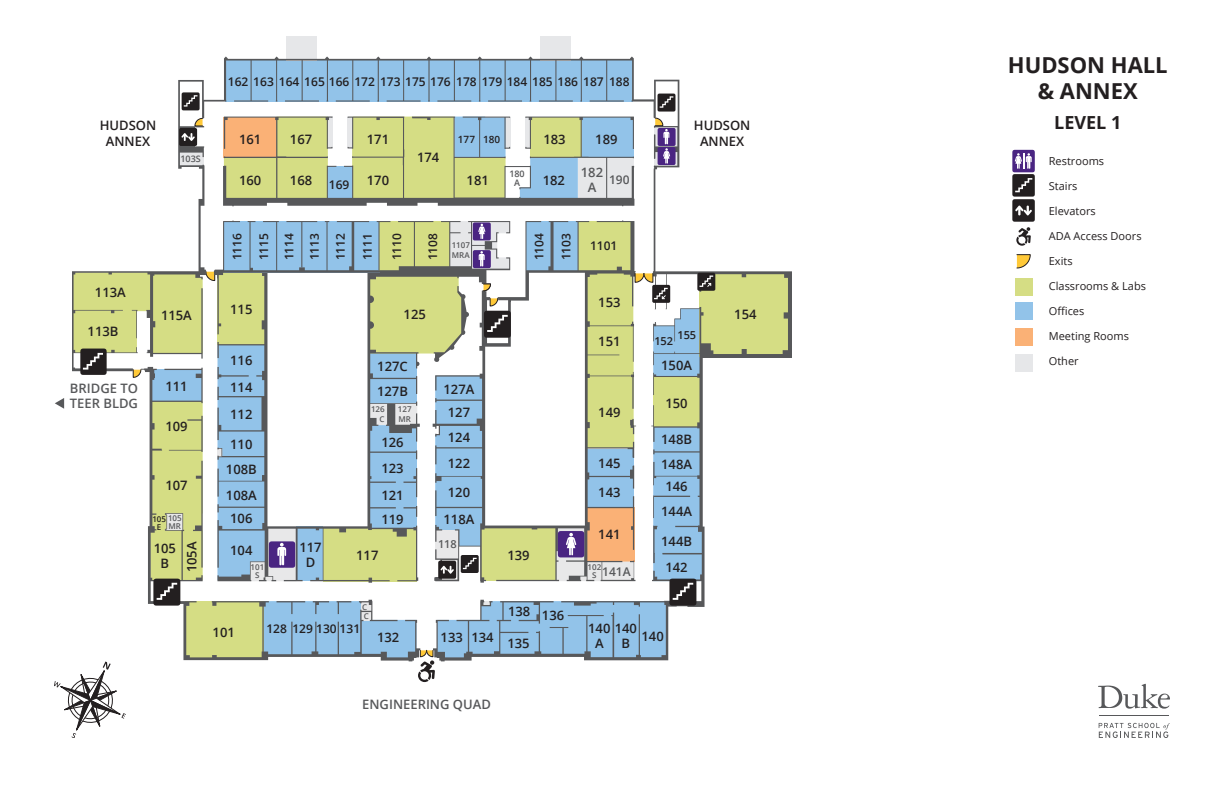
<style>
.page{position:relative;width:1224px;height:792px;background:#fff}
.page>*{position:absolute;margin:0;border:0;box-sizing:border-box;transform-origin:0 0}
.t1{font:700 22px/26.4px "Open Sans";color:#231f20;text-align:center}
.t2{font:700 18px "Open Sans";color:#231f20}
.t3{font:600 13px/15.6px "Open Sans";color:#231f20;text-align:center}
.t4{font:600 13px/15px "Open Sans";color:#57585a}
.t5{font:600 12px/25.5px "Open Sans";color:#231f20;text-align:justify}
.t6{font:600 12px "Open Sans";color:#57585a}
.t7{font:11px "Open Sans";color:#231f20}
.t8{font:600 11px "Open Sans";color:#231f20}
.t9{font:600 11px "Open Sans";color:#57585a}
.t10{font:600 10px "Open Sans";color:#231f20}
.t11{font:600 9px/9px "Open Sans";color:#57585a;text-align:center}
.t12{font:600 8px/9.6px "Open Sans";color:#57585a}
.t13{font:600 8px/8px "Open Sans";color:#231f20;text-align:center}
</style>
<div class="page">
<svg style="left:715px;top:271px;width:77px;height:87px;background:#c3ca7e"></svg>
<div style="left:287px;top:36px;width:30px;height:25px;background:#e6e7e9"></div>
<div style="left:541px;top:36px;width:30px;height:25px;background:#e6e7e9"></div>
<svg style="left:178px;top:57px;width:501px;height:163px"></svg>
<svg style="left:182px;top:92px;width:18px;height:18px"></svg>
<svg style="left:179px;top:118px;width:24px;height:28px"></svg>
<svg style="left:654px;top:94px;width:22px;height:71px"></svg>
<svg style="left:1016px;top:254px;width:15px;height:15px"></svg>
<svg style="left:1012px;top:150px;width:23px;height:96px"></svg>
<svg style="left:54px;top:220px;width:661px;height:518px"></svg>
<hr style="left:1099px;top:715px;width:70px;height:1px;background:#57585a">
<svg style="left:1099px;top:723px;width:71px;height:15px"></svg>
<svg style="left:1098px;top:684px;width:72px;height:25px"></svg>
<div style="left:1015px;top:278px;width:18px;height:18px;background:#d5dd84"></div>
<div style="left:1015px;top:302px;width:18px;height:18px;background:#92c3e9"></div>
<div style="left:1015px;top:328px;width:18px;height:18px;background:#fab176"></div>
<div style="left:1015px;top:354px;width:18px;height:18px;background:#e6e7e9"></div>
<p class="t5" style="left:228px;top:69px;width:403px">162 163 164 165 166 172 173 175 176 178 179 184 185 186 187 188</p>
<p class="t3" style="left:100px;top:117px;width:58px">HUDSON<br>ANNEX</p>
<p class="t3" style="left:694px;top:117px;width:58px">HUDSON<br>ANNEX</p>
<p class="t3" style="left:543px;top:131px;width:24px">183</p>
<p class="t3" style="left:595px;top:131px;width:24px">189</p>
<p class="t3" style="left:239px;top:131px;width:24px">161</p>
<p class="t3" style="left:239px;top:172px;width:24px">160</p>
<p class="t3" style="left:290px;top:131px;width:24px">167</p>
<p class="t3" style="left:367px;top:131px;width:24px">171</p>
<p class="t10" style="left:458px;top:132px;width:44px">177 180</p>
<p class="t3" style="left:467px;top:172px;width:24px">181</p>
<p class="t3" style="left:543px;top:172px;width:24px">182</p>
<p class="t4" style="left:581px;top:164px;width:24px;text-align:center">182<br>A</p>
<p class="t6" style="left:609px;top:172px;width:22px">190</p>
<p class="t3" style="left:417px;top:150px;width:24px">174</p>
<p class="t11" style="left:180px;top:155px;width:22px">103S</p>
<p class="t11" style="left:509px;top:169px;width:17px">180<br>A</p>
<p class="t5" style="left:329px;top:171px;width:22px">169</p>
<p class="t3" style="left:367px;top:172px;width:24px">170</p>
<p class="t3" style="left:290px;top:172px;width:24px">168</p>
<p class="t3" style="left:95px;top:284px;width:32px">113A</p>
<p class="t3" style="left:88px;top:323px;width:32px">113B</p>
<p class="t4" style="left:70px;top:380px;width:70px">BRIDGE TO<br>TEER BLDG</p>
<p class="t3" style="left:161px;top:307px;width:32px">115A</p>
<p class="t3" style="left:165px;top:378px;width:24px">111</p>
<p class="t3" style="left:165px;top:418px;width:24px">109</p>
<p class="t3" style="left:165px;top:477px;width:24px">107</p>
<p class="t13" style="left:152px;top:515px;width:15px">105<br>E</p>
<p class="t12" style="left:168px;top:514px;width:15px;line-height:8px">105<br>MR</p>
<p class="t3" style="left:154px;top:540px;width:24px">105<br>B</p>
<p class="t3" style="left:184px;top:572px;width:32px;rotate:-90deg">105A</p>
<p class="t5" style="left:224px;top:260px;width:29px;rotate:-90deg">1116</p>
<p class="t5" style="left:251px;top:260px;width:29px;rotate:-90deg">1115<br>1114<br>1113<br>1112</p>
<p class="t5" style="left:354px;top:260px;width:29px;rotate:-90deg">1111</p>
<p class="t5" style="left:384px;top:260px;width:29px;rotate:-90deg">1110</p>
<p class="t5" style="left:420px;top:260px;width:29px;rotate:-90deg">1108</p>
<p class="t5" style="left:526px;top:260px;width:29px;rotate:-90deg">1104</p>
<p class="t5" style="left:553px;top:260px;width:29px;rotate:-90deg">1103</p>
<p class="t12" style="left:452px;top:240px;width:20px">1107</p>
<p class="t5" style="left:590px;top:233px;width:29px">1101</p>
<p class="t12" style="left:452px;top:250px;width:19px">MRA</p>
<p class="t3" style="left:230px;top:301px;width:24px">115</p>
<p class="t3" style="left:404px;top:307px;width:24px">125</p>
<p class="t3" style="left:598px;top:294px;width:24px">153</p>
<p class="t3" style="left:598px;top:333px;width:24px">151</p>
<p class="t3" style="left:230px;top:352px;width:24px">116</p>
<p class="t3" style="left:230px;top:379px;width:24px">114</p>
<p class="t3" style="left:377px;top:354px;width:32px;line-height:24.6px;text-align:left">127C<br>127B</p>
<p class="t3" style="left:444px;top:381px;width:32px">127A</p>
<p class="t3" style="left:230px;top:406px;width:24px">112</p>
<p class="t12" style="left:371px;top:404px;width:15px;text-align:right">126<br>C</p>
<p class="t12" style="left:398px;top:404px;width:15px">127<br>MR</p>
<p class="t3" style="left:448px;top:405px;width:24px">127</p>
<p class="t3" style="left:598px;top:404px;width:24px">149</p>
<p class="t3" style="left:230px;top:436px;width:24px">110</p>
<p class="t3" style="left:226px;top:461px;width:32px">108B</p>
<p class="t3" style="left:226px;top:487px;width:32px">108A</p>
<p class="t3" style="left:230px;top:510px;width:24px">106</p>
<p class="t3" style="left:230px;top:542px;width:24px">104</p>
<p class="t12" style="left:251px;top:563px;width:15px;line-height:8px;text-align:center">101<br>S</p>
<p class="t3" style="left:299px;top:539px;width:24px">117<br>D</p>
<p class="t3" style="left:381px;top:429px;width:24px;line-height:25.7px;text-align:left">126<br>123</p>
<p class="t3" style="left:381px;top:483px;width:24px;line-height:24.2px;text-align:left">121<br>119</p>
<p class="t3" style="left:356px;top:547px;width:24px">117</p>
<p class="t3" style="left:448px;top:429px;width:24px">124</p>
<p class="t3" style="left:448px;top:455px;width:24px">122</p>
<p class="t3" style="left:448px;top:484px;width:24px">120</p>
<p class="t3" style="left:444px;top:511px;width:32px">118A</p>
<p class="t9" style="left:438px;top:537px;width:20px">118</p>
<p class="t3" style="left:507px;top:547px;width:24px">139</p>
<p class="t3" style="left:598px;top:455px;width:24px">145</p>
<p class="t3" style="left:598px;top:484px;width:24px">143</p>
<p class="t3" style="left:598px;top:527px;width:24px">141</p>
<p class="t12" style="left:588px;top:563px;width:15px;line-height:8px;text-align:center">102<br>S</p>
<p class="t6" style="left:602px;top:563px;width:30px">141A</p>
<p class="t12" style="left:362px;top:602px;width:8px">C<br>C</p>
<p class="t3" style="left:508px;top:605px;width:58px">138 136</p>
<p class="t8" style="left:677px;top:328px;width:20px">155</p>
<p class="t8" style="left:654px;top:333px;width:20px">152</p>
<p class="t3" style="left:661px;top:357px;width:32px">150A</p>
<p class="t3" style="left:665px;top:395px;width:24px">150</p>
<p class="t3" style="left:661px;top:431px;width:32px">148B</p>
<p class="t3" style="left:661px;top:456px;width:32px">148A</p>
<p class="t3" style="left:665px;top:478px;width:24px">146</p>
<p class="t3" style="left:661px;top:503px;width:32px">144A</p>
<p class="t3" style="left:661px;top:533px;width:32px">144B</p>
<p class="t3" style="left:665px;top:559px;width:24px">142</p>
<p class="t3" style="left:213px;top:624px;width:24px">101</p>
<p class="t5" style="left:266px;top:616px;width:95px">128 129 130 131</p>
<p class="t3" style="left:377px;top:629px;width:24px">132</p>
<p class="t3" style="left:441px;top:629px;width:55px">133 134</p>
<p class="t3" style="left:507px;top:635px;width:24px">135</p>
<p class="t3" style="left:595px;top:620px;width:44px;text-align:left;text-indent:-7px">140 140<br>A</p>
<p class="t3" style="left:642px;top:628px;width:24px">140</p>
<p class="t3" style="left:622px;top:636px;width:10px">B</p>
<p class="t4" style="left:362px;top:696px;width:130px">ENGINEERING QUAD</p>
<p class="t3" style="left:734px;top:307px;width:24px">154</p>
<h1 class="t1" style="left:1008px;top:51px;width:161px">HUDSON HALL &amp; ANNEX</h1>
<h2 class="t2" style="left:1054px;top:110px;width:69px">LEVEL 1</h2>
<p class="t7" style="left:1049px;top:154px;width:57px">Restrooms</p>
<p class="t7" style="left:1049px;top:179px;width:30px">Stairs</p>
<p class="t7" style="left:1049px;top:204px;width:48px">Elevators</p>
<p class="t7" style="left:1049px;top:229px;width:94px">ADA Access Doors</p>
<p class="t7" style="left:1049px;top:254px;width:25px">Exits</p>
<p class="t7" style="left:1049px;top:279px;width:99px">Classrooms &amp; Labs</p>
<p class="t7" style="left:1049px;top:304px;width:37px">Offices</p>
<p class="t7" style="left:1049px;top:329px;width:82px">Meeting Rooms</p>
<p class="t7" style="left:1049px;top:354px;width:31px">Other</p>
</div>
